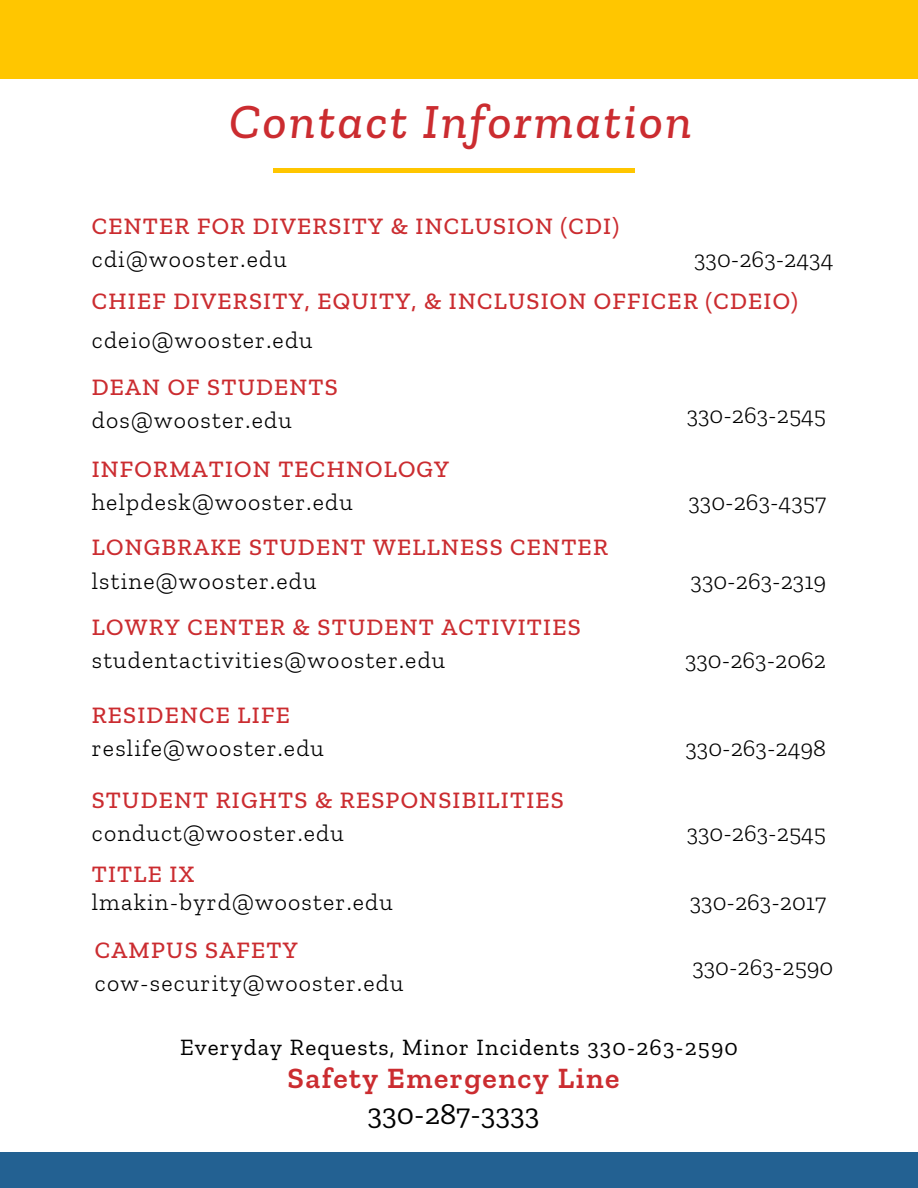
<style>
.page{position:relative;width:918px;height:1188px;background:#fff}
.page>*{position:absolute;margin:0;border:0;box-sizing:border-box;transform-origin:0 0}
.t1{font:italic 500 49.8px "Zilla Slab";letter-spacing:.05em;color:#cb2c30}
.t2{font:600 30px "Zilla Slab";letter-spacing:.05em;color:#cb2c30}
.t3{font:30px "Zilla Slab";color:#000}
.t4{font:500 24px "Zilla Slab";letter-spacing:.05em;color:#cb2c30}
.t5{font:300 24px "Zilla Slab";letter-spacing:.05em;color:#000}
.t6{font:300 24px "Zilla Slab";color:#000}
.t7{font:23.25px "Zilla Slab";letter-spacing:.05em;color:#000}
</style>
<div class="page">
<div style="left:0;top:0;width:918px;height:78px;background:#ffc600"></div>
<div style="left:0;top:1153px;width:918px;height:35px;background:#236192"></div>
<hr style="left:273px;top:169px;width:361px;height:3px;background:#ffc600">
<p class="t1" style="left:229px;top:91px;width:464px">Contact Information</p>
<p class="t4" style="left:92px;top:211px;width:529px">CENTER FOR DIVERSITY &amp; INCLUSION (CDI)</p>
<p class="t5" style="left:92px;top:244px;width:196px">cdi@wooster.edu</p>
<p class="t4" style="left:92px;top:286px;width:708px">CHIEF DIVERSITY, EQUITY, &amp; INCLUSION OFFICER (CDEIO)</p>
<p class="t5" style="left:92px;top:325px;width:222px">cdeio@wooster.edu</p>
<p class="t6" style="left:694px;top:244px;width:141px">330-263-2434</p>
<p class="t4" style="left:92px;top:373px;width:248px">DEAN OF STUDENTS</p>
<p class="t5" style="left:92px;top:406px;width:201px">dos@wooster.edu</p>
<p class="t4" style="left:92px;top:454px;width:359px">INFORMATION TECHNOLOGY</p>
<p class="t5" style="left:92px;top:487px;width:262px">helpdesk@wooster.edu</p>
<p class="t4" style="left:92px;top:533px;width:518px">LONGBRAKE STUDENT WELLNESS CENTER</p>
<p class="t5" style="left:92px;top:566px;width:226px">lstine@wooster.edu</p>
<p class="t4" style="left:92px;top:612px;width:490px">LOWRY CENTER &amp; STUDENT ACTIVITIES</p>
<p class="t5" style="left:92px;top:645px;width:355px">studentactivities@wooster.edu</p>
<p class="t4" style="left:92px;top:701px;width:200px">RESIDENCE LIFE</p>
<p class="t5" style="left:92px;top:734px;width:234px">reslife@wooster.edu</p>
<p class="t4" style="left:92px;top:785px;width:474px">STUDENT RIGHTS &amp; RESPONSIBILITIES</p>
<p class="t5" style="left:92px;top:818px;width:254px">conduct@wooster.edu</p>
<p class="t4" style="left:92px;top:859px;width:104px">TITLE IX</p>
<p class="t5" style="left:92px;top:887px;width:303px">lmakin-byrd@wooster.edu</p>
<p class="t4" style="left:95px;top:935px;width:204px">CAMPUS SAFETY</p>
<p class="t5" style="left:95px;top:969px;width:310px">cow-security@wooster.edu</p>
<p class="t6" style="left:687px;top:400px;width:141px">330-263-2545</p>
<p class="t6" style="left:689px;top:487px;width:139px">330-263-4357</p>
<p class="t6" style="left:691px;top:566px;width:137px">330-263-2319</p>
<p class="t6" style="left:685px;top:645px;width:143px">330-263-2062</p>
<p class="t6" style="left:685px;top:734px;width:142px">330-263-2498</p>
<p class="t6" style="left:687px;top:818px;width:141px">330-263-2545</p>
<p class="t6" style="left:690px;top:887px;width:138px">330-263-2017</p>
<p class="t6" style="left:692px;top:952px;width:143px">330-263-2590</p>
<p class="t7" style="left:180px;top:1033px;width:559px">Everyday Requests, Minor Incidents 330-263-2590</p>
<p class="t2" style="left:288px;top:1060px;width:333px">Safety Emergency Line</p>
<p class="t3" style="left:368px;top:1095px;width:173px">330-287-3333</p>
</div>
